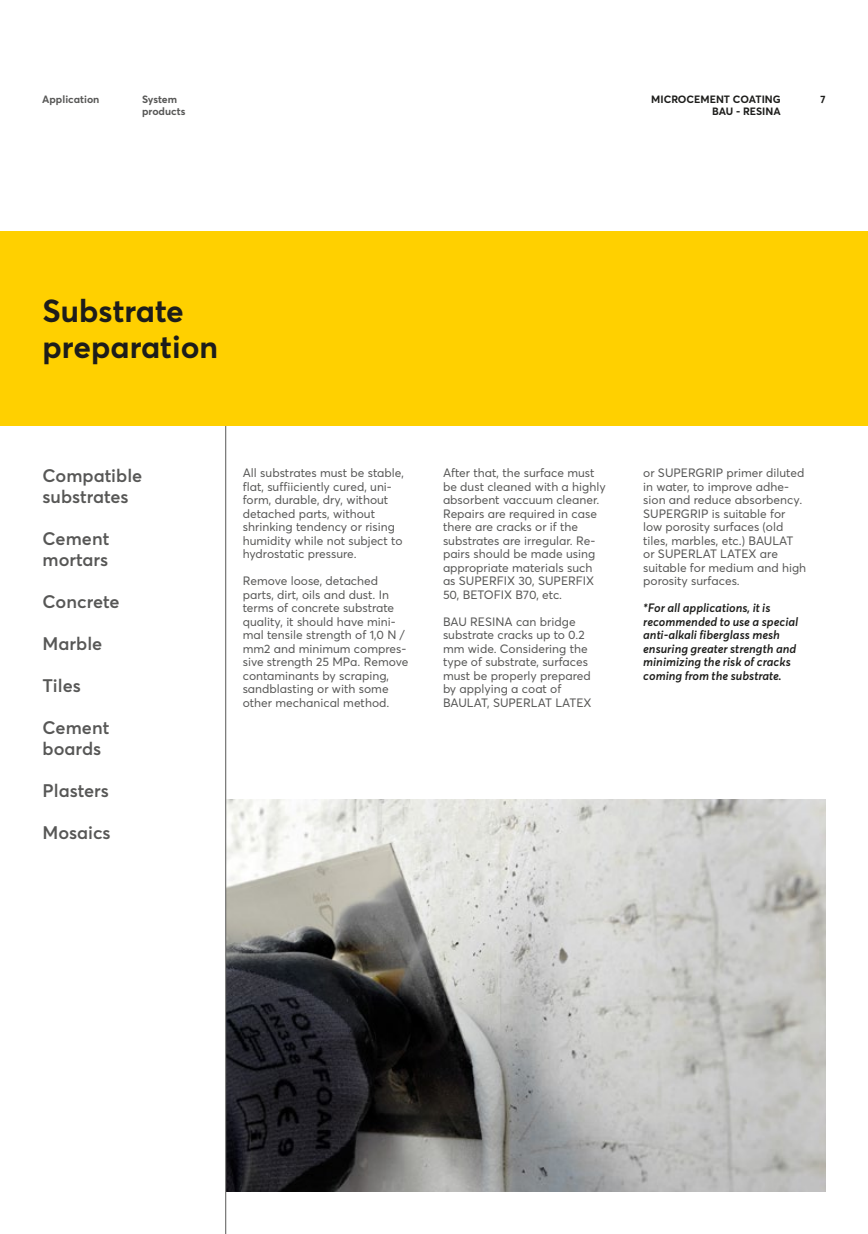
<style>
.page{position:relative;width:868px;height:1234px;background:#fff}
.page>*{position:absolute;margin:0;border:0;box-sizing:border-box;transform-origin:0 0}
.t1{font:700 31.5px/36px "Averta";color:#1d1d1b}
.t2{font:600 18px/21px "Averta";color:#575756}
.t3{font:12px/13.5px "Averta";color:#575756}
.t4{font:italic 600 12px/13.5px "Averta";color:#1d1d1b}
.t5{font:700 10.5px/12px "Averta";color:#1d1d1b;text-align:right}
.t6{font:700 10.5px/12px "Averta";color:#575756}
</style>
<div class="page">
<img style="left:226px;top:799px;width:599px;height:392px">
<hr style="left:225px;top:405px;width:1px;height:828px;background:#575756">
<div style="left:0;top:230px;width:867px;height:195px;background:#ffd000"></div>
<p class="t6" style="left:42px;top:93px;width:59px">Application</p>
<p class="t6" style="left:142px;top:93px;width:45px">System products</p>
<p class="t5" style="left:651px;top:93px;width:131px">MICROCEMENT COATING<br>BAU - RESINA</p>
<p class="t5" style="left:820px;top:93px;width:7px">7</p>
<h1 class="t1" style="left:43px;top:292px;width:177px">Substrate preparation</h1>
<h2 class="t2" style="left:43px;top:464px;width:101px">Compatible substrates</h2>
<h2 class="t2" style="left:43px;top:527px;width:68px">Cement mortars</h2>
<h2 class="t2" style="left:43px;top:590px;width:78px">Concrete</h2>
<h2 class="t2" style="left:43px;top:632px;width:61px">Marble</h2>
<h2 class="t2" style="left:43px;top:674px;width:40px">Tiles</h2>
<h2 class="t2" style="left:43px;top:716px;width:68px">Cement boards</h2>
<h2 class="t2" style="left:43px;top:779px;width:68px">Plasters</h2>
<h2 class="t2" style="left:43px;top:821px;width:70px">Mosaics</h2>
<p class="t3" style="left:243px;top:466px;width:163px">All substrates must be stable, flat, suffiiciently cured, uni&shy;form, durable, dry, without detached parts, without shrinking tendency or rising humidity while not subject to hydrostatic pressure.</p>
<p class="t3" style="left:243px;top:574px;width:167px">Remove loose, detached parts, dirt, oils and dust. In terms of concrete substrate quality, it should have mini&shy;mal tensile strength of 1,0 N / mm2 and minimum compres&shy;sive strength 25 MPa. Remove contaminants by scraping, sandblasting or with some other mechanical method.</p>
<p class="t3" style="left:443px;top:466px;width:164px">After that, the surface must be dust cleaned with a highly absorbent vaccuum cleaner.<br>Repairs are required in case there are cracks or if the substrates are irregular. Re&shy;pairs should be made using appropriate materials such as SUPERFIX 30, SUPERFIX<br>50, BETOFIX B70, etc.</p>
<p class="t3" style="left:443px;top:614px;width:150px">BAU RESINA can bridge substrate cracks up to 0.2 mm wide. Considering the type of substrate, surfaces must be properly prepared by applying a coat of<br>BAULAT, SUPERLAT LATEX</p>
<p class="t3" style="left:643px;top:466px;width:164px">or SUPERGRIP primer diluted in water, to improve adhe&shy;sion and reduce absorbency.<br>SUPERGRIP is suitable for low porosity surfaces (old tiles, marbles, etc.) BAULAT or SUPERLAT LATEX are suitable for medium and high porosity surfaces.</p>
<p class="t4" style="left:643px;top:601px;width:156px">*For all applications, it is recommended to use a special anti-alkali fiberglass mesh ensuring greater strength and minimizing the risk of cracks coming from the substrate.</p>
</div>
